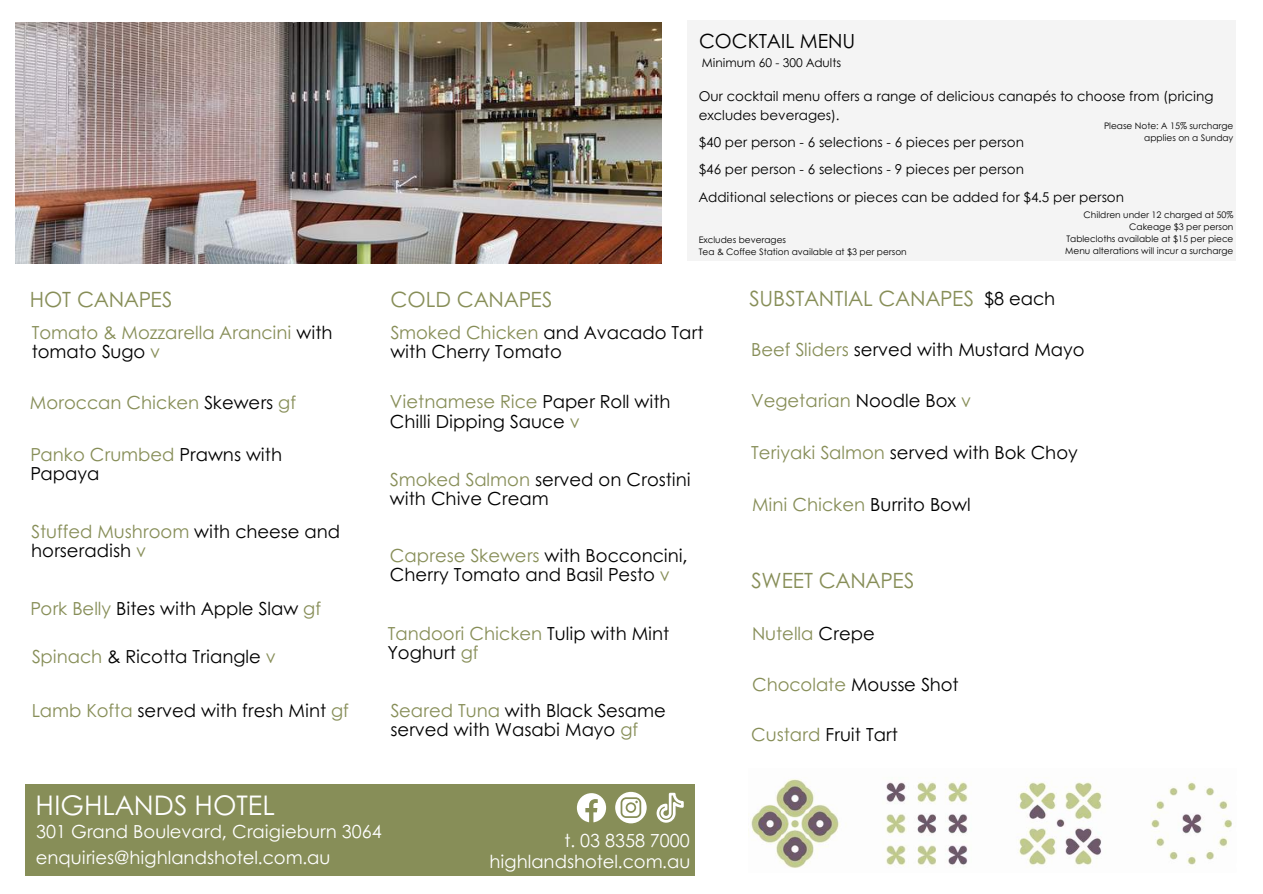
<style>
.page{position:relative;width:1263px;height:894px;background:#fff}
.page>*{position:absolute;margin:0;border:0;box-sizing:border-box;transform-origin:0 0}
.t1{font:27px "Century Gothic";color:#fff}
.t2{font:21px "Century Gothic";color:#878e58}
.t3{font:19.5px "Century Gothic";color:#000}
.t4{font:18px/19px "Century Gothic";color:#000}
.t5{font:18px/19px "Century Gothic";color:#878e58}
.t6{font:18px/25.3px "Century Gothic";color:#fff}
.t7{font:13.5px/18px "Century Gothic";color:#000}
.t8{font:12px "Century Gothic";color:#000}
.t9{font:9px/12px "Century Gothic";color:#000;text-align:right}
.s1{color:#000}
.s2{color:#878e58}
.s3{font-size:18px;color:#000}
</style>
<div class="page">
<div style="left:25px;top:784px;width:669px;height:90px;background:#878e58"></div>
<div style="left:688px;top:20px;width:548px;height:241px;background:#f4f4f4"></div>
<img style="left:748px;top:777px;width:484px;height:91px">
<svg style="left:577px;top:793px;width:29px;height:29px"></svg>
<svg style="left:615px;top:791px;width:32px;height:32px"></svg>
<svg style="left:657px;top:792px;width:27px;height:30px"></svg>
<img style="left:15px;top:22px;width:647px;height:241px">
<p class="t3" style="left:699px;top:27px;width:158px">COCKTAIL MENU</p>
<p class="t8" style="left:702px;top:54px;width:141px">Minimum 60 - 300 Adults</p>
<p class="t2" style="left:30px;top:283px;width:144px">HOT CANAPES</p>
<p class="t5" style="left:32px;top:322px;width:302px">Tomato &amp; Mozzarella Arancini <span class="s1">with tomato Sugo</span> v</p>
<p class="t5" style="left:30px;top:391px;width:267px">Moroccan Chicken <span class="s1">Skewers</span> gf</p>
<p class="t4" style="left:30px;top:443px;width:253px"><span class="s2">Panko Crumbed</span> Prawns with<br>Papaya</p>
<p class="t4" style="left:31px;top:520px;width:310px"><span class="s2">Stuffed Mushroom</span> with cheese and horseradish <span class="s2">v</span></p>
<p class="t4" style="left:30px;top:598px;width:292px"><span class="s2">Pork Belly</span> Bites with Apple Slaw <span class="s2">gf</span></p>
<p class="t4" style="left:32px;top:646px;width:246px"><span class="s2">Spinach</span> &amp; Ricotta Triangle <span class="s2">v</span></p>
<p class="t7" style="left:699px;top:87px;width:516px">Our cocktail menu offers a range of delicious canapés to choose from (pricing excludes beverages).</p>
<p class="t7" style="left:699px;top:128px;width:327px;line-height:27px">$40 per person - 6 selections - 6 pieces per person $46 per person - 6 selections - 9 pieces per person</p>
<p class="t7" style="left:699px;top:188px;width:427px">Additional selections or pieces can be added for $4.5 per person</p>
<p class="t9" style="left:699px;top:233px;width:210px;text-align:left">Excludes beverages<br>Tea &amp; Coffee Station available at $3 per person</p>
<p class="t9" style="left:1104px;top:119px;width:131px">Please Note: A 15% surcharge applies on a Sunday</p>
<p class="t9" style="left:1065px;top:208px;width:170px">Children under 12 charged at 50% Cakeage $3 per person<br>Tablecloths available at $15 per piece Menu alterations will incur a surcharge</p>
<p class="t2" style="left:390px;top:283px;width:163px">COLD CANAPES</p>
<p class="t4" style="left:390px;top:322px;width:315px"><span class="s2">Smoked Chicken</span> and Avacado Tart with Cherry Tomato</p>
<p class="t4" style="left:390px;top:391px;width:282px"><span class="s2">Vietnamese Rice</span> Paper Roll with<br>Chilli Dipping Sauce <span class="s2">v</span></p>
<p class="t4" style="left:390px;top:469px;width:302px"><span class="s2">Smoked Salmon</span> served on Crostini with Chive Cream</p>
<p class="t4" style="left:390px;top:545px;width:299px"><span class="s2">Caprese Skewers</span> with Bocconcini,<br>Cherry Tomato and Basil Pesto <span class="s2">v</span></p>
<p class="t4" style="left:388px;top:622px;width:283px"><span class="s2">Tandoori Chicken</span> Tulip with Mint<br>Yoghurt <span class="s2">gf</span></p>
<p class="t2" style="left:749px;top:282px;width:308px">SUBSTANTIAL CANAPES <span class="s3">$8 each</span></p>
<p class="t4" style="left:751px;top:339px;width:335px"><span class="s2">Beef Sliders</span> served with Mustard Mayo</p>
<p class="t5" style="left:751px;top:390px;width:221px">Vegetarian <span class="s1">Noodle Box</span> v</p>
<p class="t4" style="left:751px;top:442px;width:328px"><span class="s2">Teriyaki Salmon</span> served with Bok Choy</p>
<p class="t5" style="left:752px;top:494px;width:220px">Mini Chicken <span class="s1">Burrito Bowl</span></p>
<p class="t2" style="left:751px;top:564px;width:164px">SWEET CANAPES</p>
<p class="t5" style="left:752px;top:623px;width:124px">Nutella <span class="s1">Crepe</span></p>
<p class="t4" style="left:752px;top:673px;width:208px"><span class="s2">Chocolate</span> Mousse Shot</p>
<p class="t4" style="left:32px;top:699px;width:319px"><span class="s2">Lamb Kofta</span> served with fresh Mint <span class="s2">gf</span></p>
<p class="t4" style="left:390px;top:699px;width:277px"><span class="s2">Seared Tuna</span> with Black Sesame served with Wasabi Mayo <span class="s2">gf</span></p>
<h1 class="t1" style="left:36px;top:784px;width:241px">HIGHLANDS HOTEL</h1>
<p class="t6" style="left:36px;top:818px;width:348px">301 Grand Boulevard, Craigieburn 3064 enquiries@highlandshotel.com.au</p>
<p class="t6" style="left:490px;top:828px;width:202px;line-height:21px;text-align:right">t. 03 8358 7000 highlandshotel.com.au</p>
<p class="t4" style="left:751px;top:724px;width:148px"><span class="s2">Custard</span> Fruit Tart</p>
</div>
